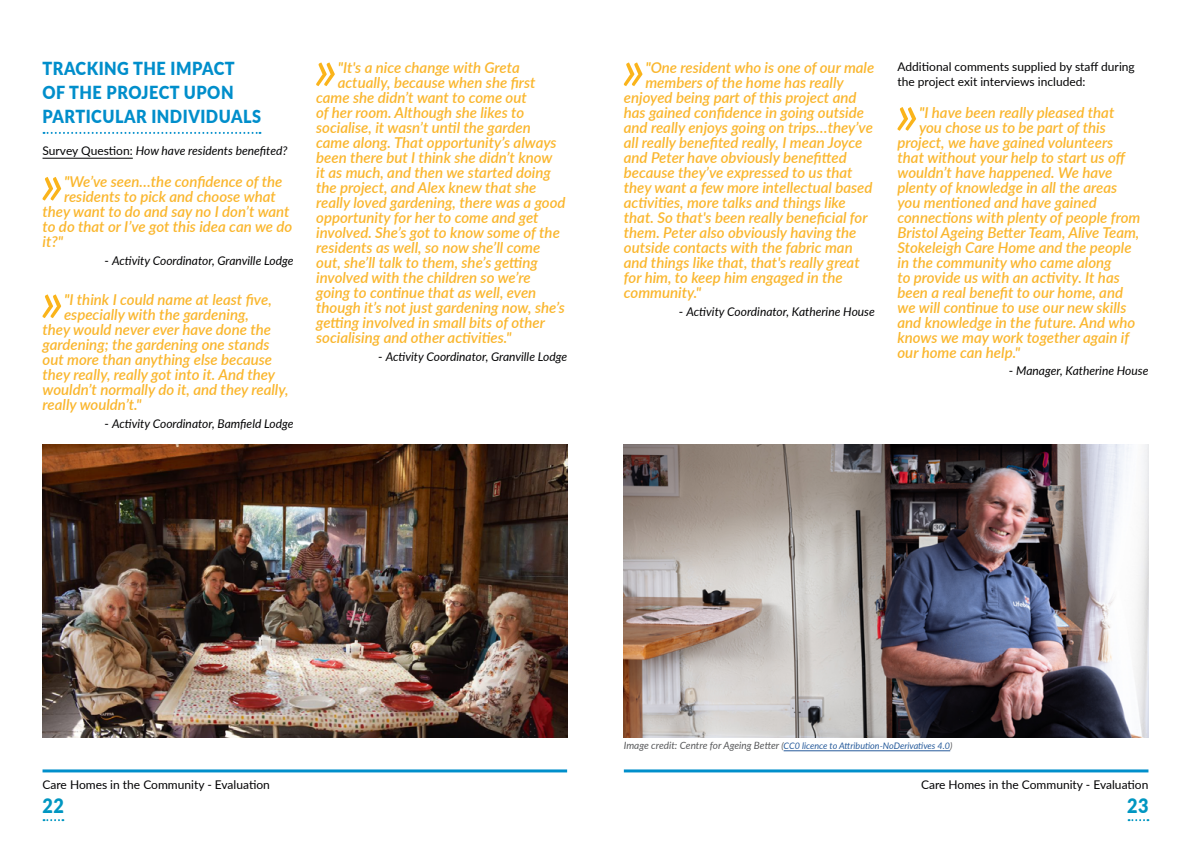
<style>
.page{position:relative;width:1191px;height:842px;background:#fff}
.page>*{position:absolute;margin:0;border:0;box-sizing:border-box;transform-origin:0 0}
.t1{font:italic 59.4px "Lato";color:#fab41b}
.t2{font:900 20px "Lato";color:#0096c1;scale:.9 1}
.t3{font:900 18px/24px "Lato";letter-spacing:.03em;color:#008ecb;scale:.9 1}
.t4{font:italic 600 15px "Lato";color:#fab62d}
.t5{font:italic 12px "Lato";color:#020203}
.t6{font:12px/15px "Lato";color:#020203}
.t7{font:italic 9px "Lato";color:#275b9b}
.s1{font-style:normal}
.s2{color:#fab41b}
.s3{font-size:10px;color:#595a5c}
.s4{color:#595a5c}
</style>
<div class="page">
<hr style="left:43px;top:769px;width:524px;height:3px;background:#008fcb">
<svg style="left:44px;top:819px;width:19px;height:2px"></svg>
<hr style="left:624px;top:769px;width:524px;height:3px;background:#008fcb">
<svg style="left:1128px;top:819px;width:20px;height:2px"></svg>
<svg style="left:44px;top:132px;width:216px;height:2px"></svg>
<hr style="left:43px;top:158px;width:90px;height:1px;background:#020203">
<img style="left:43px;top:444px;width:524px;height:293px">
<img style="left:624px;top:444px;width:524px;height:293px">
<hr style="left:783px;top:750px;width:167px;height:1px;background:#275b9b">
<p class="t3" style="left:43px;top:56px;width:244px">TRACKING THE IMPACT<br>OF THE PROJECT UPON<br>PARTICULAR INDIVIDUALS</p>
<p class="t5" style="left:43px;top:142px;width:246px"><span class="s1">Survey Question:</span> How have residents benefited?</p>
<h1 class="t1" style="left:41px;top:140px;width:25px">»</h1>
<p class="t4" style="left:64px;top:171px;width:220px"><span class="s2">"</span>We’ve seen…the confidence of the</p>
<p class="t4" style="left:64px;top:186px;width:213px">residents to pick and choose what</p>
<p class="t4" style="left:43px;top:201px;width:248px">they want to do and say no I don’t want</p>
<p class="t4" style="left:43px;top:216px;width:251px">to do that or I’ve got this idea can we do</p>
<p class="t4" style="left:43px;top:231px;width:22px">it?"</p>
<p class="t5" style="left:105px;top:252px;width:190px"><span class="s1">-</span> Activity Coordinator, Granville Lodge</p>
<h1 class="t1" style="left:41px;top:258px;width:25px">»</h1>
<p class="t4" style="left:64px;top:289px;width:209px"><span class="s2">"</span>I think I could name at least five,</p>
<p class="t4" style="left:64px;top:304px;width:186px">especially with the gardening,</p>
<p class="t4" style="left:43px;top:319px;width:230px">they would never ever have done the</p>
<p class="t4" style="left:43px;top:334px;width:228px">gardening; the gardening one stands</p>
<p class="t4" style="left:43px;top:349px;width:231px">out more than anything else because</p>
<p class="t4" style="left:43px;top:364px;width:234px">they really, really got into it. And they</p>
<p class="t4" style="left:43px;top:379px;width:247px">wouldn’t normally do it, and they really,</p>
<p class="t4" style="left:43px;top:394px;width:101px">really wouldn’t."</p>
<p class="t5" style="left:105px;top:415px;width:190px"><span class="s1">-</span> Activity Coordinator, Bamfield Lodge</p>
<h1 class="t1" style="left:314px;top:26px;width:25px">»</h1>
<p class="t4" style="left:338px;top:57px;width:183px"><span class="s2">"</span>It's a nice change with Greta</p>
<p class="t4" style="left:338px;top:72px;width:199px">actually, because when she first</p>
<p class="t4" style="left:316px;top:87px;width:212px">came she didn’t want to come out</p>
<p class="t4" style="left:316px;top:102px;width:209px">of her room. Although she likes to</p>
<p class="t4" style="left:316px;top:117px;width:216px">socialise, it wasn’t until the garden</p>
<p class="t4" style="left:316px;top:132px;width:242px">came along. That opportunity’s always</p>
<p class="t4" style="left:316px;top:147px;width:238px">been there but I think she didn’t know</p>
<p class="t4" style="left:316px;top:162px;width:236px">it as much, and then we started doing</p>
<p class="t4" style="left:316px;top:177px;width:222px">the project, and Alex knew that she</p>
<p class="t4" style="left:316px;top:192px;width:251px">really loved gardening, there was a good</p>
<p class="t4" style="left:316px;top:207px;width:224px">opportunity for her to come and get</p>
<p class="t4" style="left:316px;top:222px;width:245px">involved. She’s got to know some of the</p>
<p class="t4" style="left:316px;top:237px;width:226px">residents as well, so now she’ll come</p>
<p class="t4" style="left:316px;top:252px;width:223px">out, she’ll talk to them, she’s getting</p>
<p class="t4" style="left:316px;top:267px;width:216px">involved with the children so we’re</p>
<p class="t4" style="left:316px;top:282px;width:222px">going to continue that as well, even</p>
<p class="t4" style="left:316px;top:297px;width:250px">though it’s not just gardening now, she’s</p>
<p class="t4" style="left:316px;top:312px;width:230px">getting involved in small bits of other</p>
<p class="t4" style="left:316px;top:327px;width:197px">socialising and other activities."</p>
<p class="t5" style="left:378px;top:348px;width:190px"><span class="s1">-</span> Activity Coordinator, Granville Lodge</p>
<h1 class="t1" style="left:622px;top:26px;width:25px">»</h1>
<p class="t4" style="left:645px;top:57px;width:230px"><span class="s2">"</span>One resident who is one of our male</p>
<p class="t4" style="left:645px;top:72px;width:200px">members of the home has really</p>
<p class="t4" style="left:624px;top:87px;width:234px">enjoyed being part of this project and</p>
<p class="t4" style="left:624px;top:102px;width:242px">has gained confidence in going outside</p>
<p class="t4" style="left:624px;top:117px;width:251px">and really enjoys going on trips…they’ve</p>
<p class="t4" style="left:624px;top:132px;width:240px">all really benefited really, I mean Joyce</p>
<p class="t4" style="left:624px;top:147px;width:224px">and Peter have obviously benefitted</p>
<p class="t4" style="left:624px;top:162px;width:230px">because they’ve expressed to us that</p>
<p class="t4" style="left:624px;top:177px;width:250px">they want a few more intellectual based</p>
<p class="t4" style="left:624px;top:192px;width:223px">activities, more talks and things like</p>
<p class="t4" style="left:624px;top:207px;width:245px">that. So that's been really beneficial for</p>
<p class="t4" style="left:624px;top:222px;width:234px">them. Peter also obviously having the</p>
<p class="t4" style="left:624px;top:237px;width:230px">outside contacts with the fabric man</p>
<p class="t4" style="left:624px;top:252px;width:237px">and things like that, that's really great</p>
<p class="t4" style="left:624px;top:267px;width:220px">for him, to keep him engaged in the</p>
<p class="t4" style="left:624px;top:282px;width:79px">community."</p>
<p class="t5" style="left:679px;top:303px;width:197px"><span class="s1">-</span> Activity Coordinator, Katherine House</p>
<p class="t6" style="left:897px;top:58px;width:239px">Additional comments supplied by staff during the project exit interviews included:</p>
<h1 class="t1" style="left:895px;top:71px;width:25px">»</h1>
<p class="t4" style="left:919px;top:101px;width:197px"><span class="s2">"</span>I have been really pleased that</p>
<p class="t4" style="left:919px;top:116px;width:188px">you chose us to be part of this</p>
<p class="t4" style="left:897px;top:131px;width:217px">project, we have gained volunteers</p>
<p class="t4" style="left:897px;top:146px;width:230px">that without your help to start us off</p>
<p class="t4" style="left:897px;top:161px;width:216px">wouldn’t have happened. We have</p>
<p class="t4" style="left:897px;top:176px;width:221px">plenty of knowledge in all the areas</p>
<p class="t4" style="left:897px;top:191px;width:201px">you mentioned and have gained</p>
<p class="t4" style="left:897px;top:206px;width:244px">connections with plenty of people from</p>
<p class="t4" style="left:897px;top:221px;width:243px">Bristol Ageing Better Team, Alive Team,</p>
<p class="t4" style="left:897px;top:236px;width:236px">Stokeleigh Care Home and the people</p>
<p class="t4" style="left:897px;top:251px;width:216px">in the community who came along</p>
<p class="t4" style="left:897px;top:266px;width:224px">to provide us with an activity. It has</p>
<p class="t4" style="left:897px;top:281px;width:227px">been a real benefit to our home, and</p>
<p class="t4" style="left:897px;top:296px;width:230px">we will continue to use our new skills</p>
<p class="t4" style="left:897px;top:311px;width:239px">and knowledge in the future. And who</p>
<p class="t4" style="left:897px;top:326px;width:233px">knows we may work together again if</p>
<p class="t4" style="left:897px;top:341px;width:124px">our home can help."</p>
<p class="t5" style="left:1008px;top:362px;width:141px"><span class="s1">-</span> Manager, Katherine House</p>
<p class="t6" style="left:43px;top:777px;width:229px">Care Homes in the Community - Evaluation</p>
<h2 class="t2" style="left:43px;top:791px;width:25px">22</h2>
<p class="t7" style="left:624px;top:739px;width:330px"><span class="s3">Image credit: Centre for Ageing Better</span> <span class="s4">(</span>CC0 licence to Attribution-NoDerivatives 4.0<span class="s4">)</span></p>
<p class="t6" style="left:921px;top:777px;width:229px">Care Homes in the Community - Evaluation</p>
<h2 class="t2" style="left:1127px;top:791px;width:25px">23</h2>
</div>
